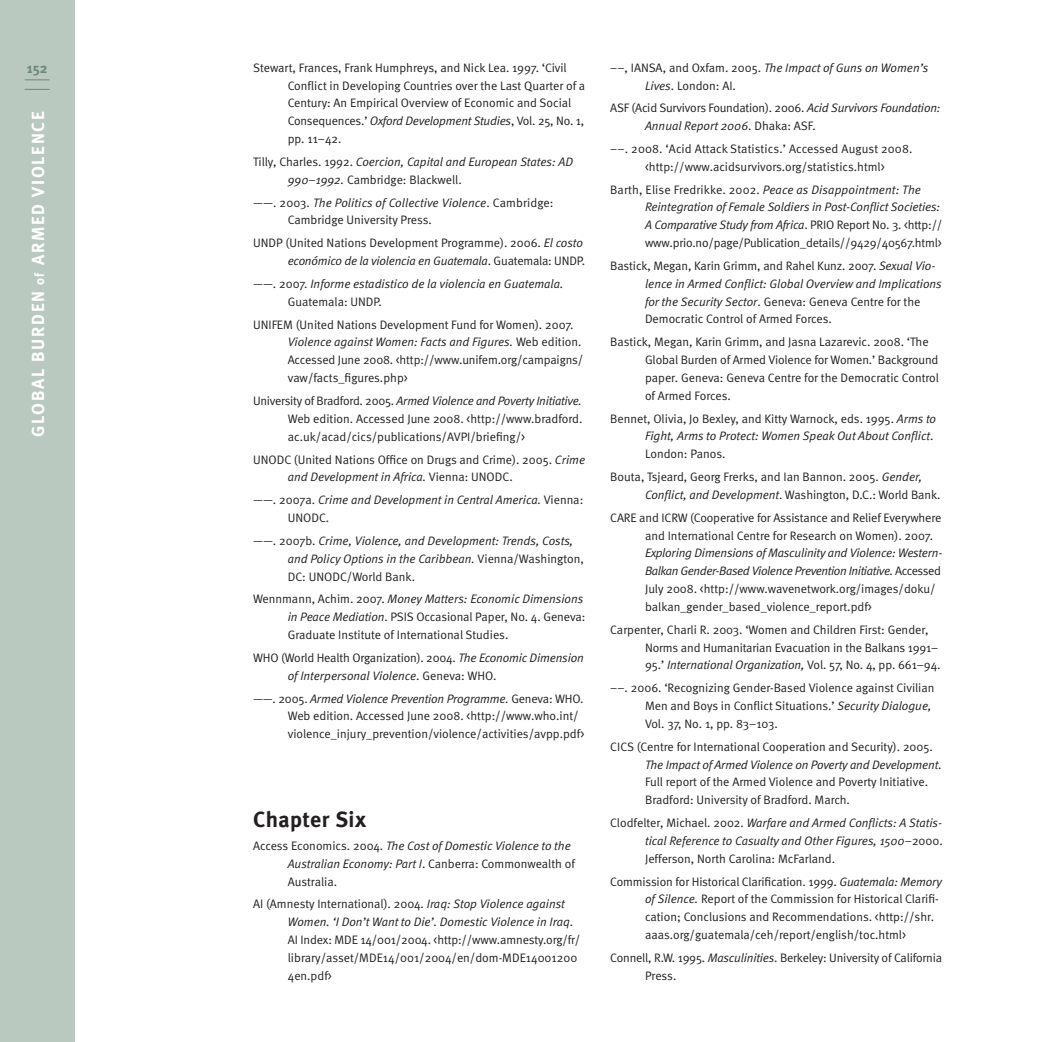
<style>
.page{position:relative;width:1042px;height:1042px;background:#fff}
.page>*{position:absolute;margin:0;border:0;box-sizing:border-box;transform-origin:0 0}
.t1{font:700 21.88px "Meta";letter-spacing:.02em;color:#231f20}
.t2{font:700 17.5px "Meta";letter-spacing:.1em;color:#fff}
.t3{font:700 14px "Meta";color:#6e8878}
.t4{font:12.25px/17.8px "Meta Normal";color:#231f20}
.t5{font:italic 12.25px/17.8px "Meta Normal";letter-spacing:-.005em;color:#231f20}
.t6{font:italic 12.25px/17.8px "Meta Normal";letter-spacing:-.025em;color:#231f20}
.s1{font-style:italic}
.s2{font-style:normal}
.s3{font-size:13.12px}
</style>
<div class="page">
<div style="left:0;top:0;width:74px;height:1042px;background:#bac9bf"></div>
<svg style="left:25px;top:80px;width:25px;height:1px"></svg>
<svg style="left:25px;top:89px;width:25px;height:1px"></svg>
<p class="t3" style="left:27px;top:60px;width:22px">152</p>
<p class="t4" style="left:288px;top:58px;width:299px;text-indent:-35px">Stewart, Frances, Frank Humphreys, and Nick Lea. 1997. ‘Civil Conflict in Developing Countries over the Last Quarter of a Century: An Empirical Overview of Economic and Social Consequences.’ <span class="s1">Oxford Development Studies</span>, Vol. 25, No. 1, pp. 11–42.</p>
<p class="t5" style="left:288px;top:153px;width:287px;text-indent:-35px"><span class="s2">Tilly, Charles. 1992.</span> Coercion, Capital and European States: AD<br>990–1992. <span class="s2">Cambridge: Blackwell.</span></p>
<p class="t4" style="left:288px;top:193px;width:267px;text-indent:-35px">——. 2003. <span class="s1">The Politics of Collective Violence</span>. Cambridge:<br>Cambridge University Press.</p>
<p class="t4" style="left:253px;top:234px;width:333px;text-align:right">UNDP (United Nations Development Programme). 2006. <span class="s1">El costo económico de la violencia en Guatemala</span>. Guatemala: UNDP.</p>
<p class="t5" style="left:288px;top:275px;width:277px;text-indent:-35px"><span class="s2">——. 2007.</span> Informe estadistico de la violencia en Guatemala.<br><span class="s2">Guatemala: UNDP.</span></p>
<p class="t4" style="left:288px;top:315px;width:297px;text-indent:-35px">UNIFEM (United Nations Development Fund for Women). 2007.<br><span class="s1">Violence against Women: Facts and Figures.</span> Web edition.<br>Accessed June 2008. &lt;http://www.unifem.org/campaigns/ vaw/facts_figures.php&gt;</p>
<p class="t4" style="left:288px;top:392px;width:296px;text-align:justify;text-indent:-35px">University of Bradford. 2005. <span class="s1">Armed Violence and Poverty Initiative.<br></span>Web edition. Accessed June 2008. &lt;http://www.bradford. ac.uk/acad/cics/publications/AVPI/briefing/&gt;</p>
<p class="t4" style="left:288px;top:450px;width:299px;text-indent:-35px">UNODC (United Nations Office on Drugs and Crime). 2005. <span class="s1">Crime and Development in Africa.</span> Vienna: UNODC.</p>
<p class="t5" style="left:288px;top:491px;width:297px;text-indent:-35px"><span class="s2">——. 2007a.</span> Crime and Development in Central America. <span class="s2">Vienna:<br>UNODC.</span></p>
<p class="t5" style="left:288px;top:531px;width:298px;text-indent:-35px"><span class="s2">——. 2007b.</span> Crime, Violence, and Development: Trends, Costs, and Policy Options in the Caribbean. <span class="s2">Vienna/Washington,<br>DC: UNODC/World Bank.</span></p>
<p class="t4" style="left:288px;top:590px;width:299px;text-indent:-35px">Wennmann, Achim. 2007. <span class="s1">Money Matters: Economic Dimensions in Peace Mediation</span>. PSIS Occasional Paper, No. 4. Geneva:<br>Graduate Institute of International Studies.</p>
<p class="t4" style="left:288px;top:648px;width:297px;text-indent:-35px">WHO (World Health Organization). 2004. <span class="s1">The Economic Dimension of Interpersonal Violence</span>. Geneva: WHO.</p>
<p class="t4" style="left:288px;top:689px;width:298px;text-indent:-35px">——. 2005. <span class="s1">Armed Violence Prevention Programme.</span> Geneva: WHO.<br>Web edition. Accessed June 2008. &lt;http://www.who.int/ violence_injury_prevention/violence/activities/avpp.pdf&gt;</p>
<h2 class="t2" style="left:27px;top:437px;width:327px;rotate:-90deg">GLOBAL BURDEN <span class="s3">of</span> ARMED VIOLENCE</h2>
<h1 class="t1" style="left:253px;top:805px;width:115px">Chapter Six</h1>
<p class="t4" style="left:288px;top:836px;width:289px;text-indent:-35px">Access Economics. 2004. <span class="s1">The Cost of Domestic Violence to the<br>Australian Economy: Part I</span>. Canberra: Commonwealth of<br>Australia.</p>
<p class="t4" style="left:288px;top:895px;width:294px;text-indent:-35px">AI (Amnesty International). 2004. <span class="s1">Iraq: Stop Violence against Women. ‘I Don’t Want to Die’. Domestic Violence in Iraq</span>.<br>AI Index: MDE 14/001/2004. &lt;http://www.amnesty.org/fr/ library/asset/MDE14/001/2004/en/dom-MDE14001200<br>4en.pdf&gt;</p>
<p class="t4" style="left:645px;top:58px;width:285px;text-indent:-35px">––, IANSA, and Oxfam. 2005. <span class="s1">The Impact of Guns on Women’s<br>Lives</span>. London: AI.</p>
<p class="t4" style="left:645px;top:99px;width:297px;text-indent:-35px">ASF (Acid Survivors Foundation). 2006. <span class="s1">Acid Survivors Foundation:<br>Annual Report 2006</span>. Dhaka: ASF.</p>
<p class="t4" style="left:610px;top:140px;width:303px;text-align:center">––. 2008. ‘Acid Attack Statistics.’ Accessed August 2008. &lt;http://www.acidsurvivors.org/statistics.html&gt;</p>
<p class="t5" style="left:645px;top:180px;width:299px;text-indent:-35px"><span class="s2">Barth, Elise Fredrikke. 2002.</span> Peace as Disappointment: The Reintegration of Female Soldiers in Post-Conflict Societies:<br>A Comparative Study from Africa<span class="s2">. PRIO Report No. 3. &lt;http:// www.prio.no/page/Publication_details//9429/40567.html&gt;</span></p>
<p class="t4" style="left:645px;top:257px;width:298px;text-indent:-35px">Bastick, Megan, Karin Grimm, and Rahel Kunz. 2007. <span class="s1">Sexual Vio&shy;lence in Armed Conflict: Global Overview and Implications for the Security Sector</span>. Geneva: Geneva Centre for the Democratic Control of Armed Forces.</p>
<p class="t4" style="left:645px;top:333px;width:295px;text-indent:-35px">Bastick, Megan, Karin Grimm, and Jasna Lazarevic. 2008. ‘The Global Burden of Armed Violence for Women.’ Background paper. Geneva: Geneva Centre for the Democratic Control of Armed Forces.</p>
<p class="t4" style="left:645px;top:409px;width:293px;text-indent:-35px">Bennet, Olivia, Jo Bexley, and Kitty Warnock, eds. 1995. <span class="s1">Arms to<br>Fight, Arms to Protect: Women Speak Out About Conflict</span>.<br>London: Panos.</p>
<p class="t4" style="left:645px;top:468px;width:297px;text-indent:-35px">Bouta, Tsjeard, Georg Frerks, and Ian Bannon. 2005. <span class="s1">Gender,<br>Conflict, and Development</span>. Washington, D.C.: World Bank.</p>
<p class="t4" style="left:645px;top:508px;width:298px;text-indent:-35px">CARE and ICRW (Cooperative for Assistance and Relief Everywhere and International Centre for Research on Women). 2007.</p>
<p class="t6" style="left:645px;top:544px;width:299px">Exploring Dimensions of Masculinity and Violence: Western-Balkan Gender-Based Violence Prevention Initiative. <span class="s2">Accessed July 2008. &lt;http://www.wavenetwork.org/images/doku/ balkan_gender_based_violence_report.pdf&gt;</span></p>
<p class="t4" style="left:645px;top:620px;width:297px;text-indent:-35px">Carpenter, Charli R. 2003. ‘Women and Children First: Gender,<br>Norms and Humanitarian Evacuation in the Balkans 1991–<br>95.’ <span class="s1">International Organization,</span> Vol. 57, No. 4, pp. 661–94.</p>
<p class="t4" style="left:645px;top:679px;width:291px;text-indent:-35px">––. 2006. ‘Recognizing Gender-Based Violence against Civilian<br>Men and Boys in Conflict Situations.’ <span class="s1">Security Dialogue,<br></span>Vol. 37, No. 1, pp. 83–103.</p>
<p class="t4" style="left:645px;top:737px;width:298px;text-indent:-35px">CICS (Centre for International Cooperation and Security). 2005.<br><span class="s1">The Impact of Armed Violence on Poverty and Development</span>.<br>Full report of the Armed Violence and Poverty Initiative.<br>Bradford: University of Bradford. March.</p>
<p class="t5" style="left:645px;top:814px;width:299px;text-align:justify;text-indent:-35px"><span class="s2">Clodfelter, Michael. 2002.</span> Warfare and Armed Conflicts: A Statis&shy;tical Reference to Casualty and Other Figures, 1500<span class="s2">–2000.<br>Jefferson, North Carolina: McFarland.</span></p>
<p class="t4" style="left:645px;top:872px;width:298px;text-indent:-35px">Commission for Historical Clarification. 1999. <span class="s1">Guatemala: Memory of Silence.</span> Report of the Commission for Historical Clarifi&shy;cation; Conclusions and Recommendations. &lt;http://shr. aaas.org/guatemala/ceh/report/english/toc.html&gt;</p>
<p class="t4" style="left:645px;top:948px;width:298px;text-indent:-35px">Connell, R.W. 1995. <span class="s1">Masculinities</span>. Berkeley: University of California<br>Press.</p>
</div>
